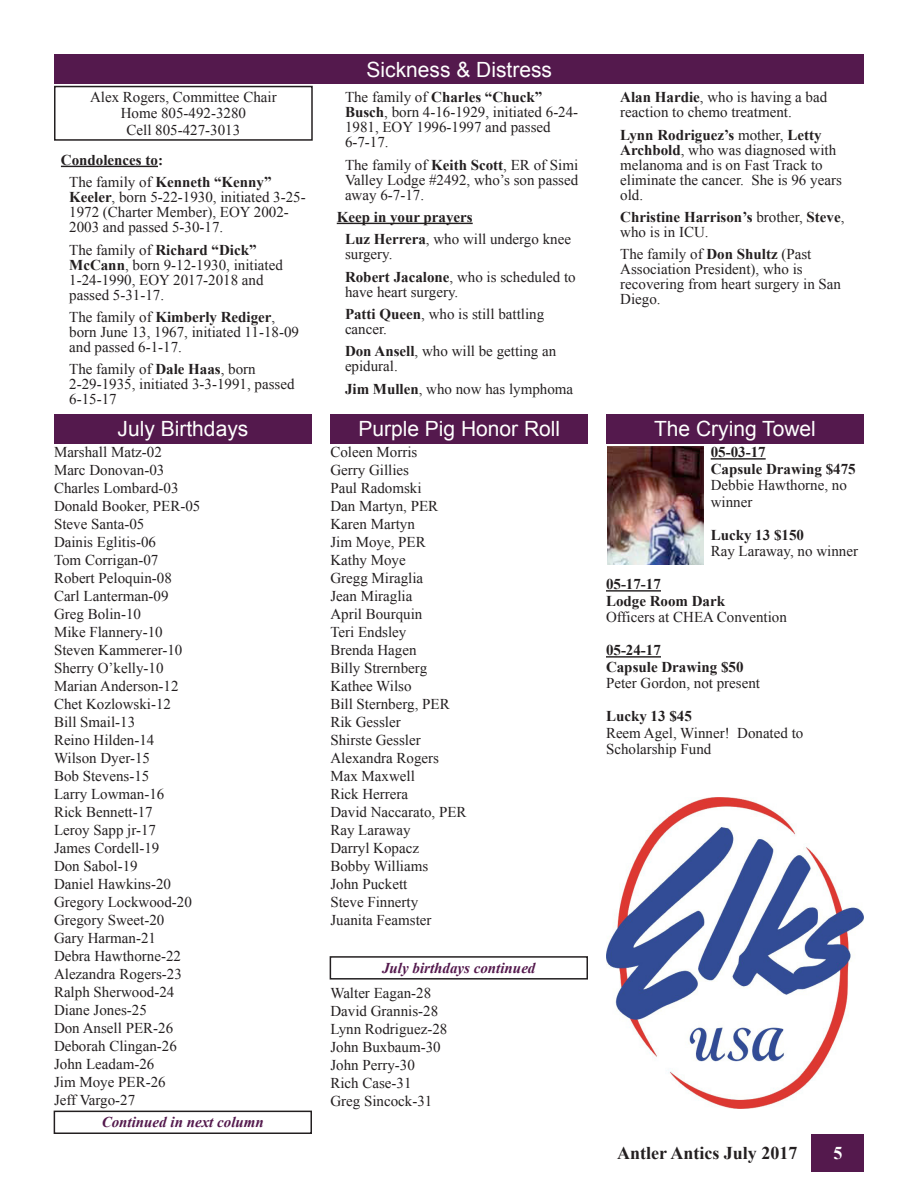
<style>
.page{position:relative;width:918px;height:1188px;background:#fff}
.page>*{position:absolute;margin:0;border:0;box-sizing:border-box;transform-origin:0 0}
.t1{font:21px "Arial";color:#fff}
.t2{font:700 18px "Times New Roman";color:#231f20}
.t3{font:700 18px "Times New Roman";color:#fff}
.t4{font:15px/18px "Times New Roman";color:#231f20}
.t5{font:700 15px/16.5px "Times New Roman";color:#231f20}
.t6{font:italic 700 15px "Times New Roman";color:#54194d}
.s1{font-weight:400}
.s2{font-weight:700}
</style>
<div class="page">
<div style="left:812px;top:1134px;width:52px;height:38px;background:#54194d"></div>
<img style="left:606px;top:798px;width:258px;height:310px">
<hr style="left:711px;top:458px;width:55px;height:2px;background:#231f20">
<hr style="left:606px;top:590px;width:55px;height:2px;background:#231f20">
<hr style="left:606px;top:656px;width:55px;height:2px;background:#231f20">
<div style="left:606px;top:414px;width:258px;height:30px;background:#54194d"></div>
<div style="left:330px;top:414px;width:258px;height:30px;background:#54194d"></div>
<div style="left:54px;top:414px;width:258px;height:30px;background:#54194d"></div>
<div style="left:54px;top:1111px;width:258px;height:23px;border:2px solid #231f20"></div>
<div style="left:330px;top:956px;width:258px;height:24px;border:2px solid #231f20"></div>
<hr style="left:61px;top:166px;width:97px;height:1px;background:#231f20">
<div style="left:54px;top:86px;width:259px;height:55px;border:2px solid #231f20"></div>
<div style="left:55px;top:54px;width:809px;height:30px;background:#54194d"></div>
<hr style="left:337px;top:223px;width:136px;height:1px;background:#231f20">
<img style="left:608px;top:447px;width:96px;height:118px">
<p class="t4" style="left:90px;top:88px;width:188px;line-height:16.5px;text-align:center">Alex Rogers, Committee Chair<br>Home 805-492-3280<br>Cell 805-427-3013</p>
<p class="t5" style="left:69px;top:148px;width:204px;line-height:22.4px;text-indent:-8px">Condolences to:<br><span class="s1">The family of</span> Kenneth “Kenny”</p>
<p class="t4" style="left:69px;top:189px;width:238px;line-height:15px"><span class="s2">Keeler</span>, born 5-22-1930, initiated 3-25-<br>1972 (Charter Member), EOY 2002-<br>2003 and passed 5-30-17.</p>
<p class="t4" style="left:69px;top:242px;width:215px;line-height:15px">The family of <span class="s2">Richard “Dick”<br>McCann</span>, born 9-12-1930, initiated<br>1-24-1990, EOY 2017-2018 and passed 5-31-17.</p>
<p class="t4" style="left:69px;top:309px;width:231px;line-height:15px">The family of <span class="s2">Kimberly Rediger</span>, born June 13, 1967, initiated 11-18-09 and passed 6-1-17.</p>
<p class="t4" style="left:69px;top:362px;width:227px;line-height:15px">The family of <span class="s2">Dale Haas</span>, born<br>2-29-1935, initiated 3-3-1991, passed<br>6-15-17</p>
<h1 class="t1" style="left:367px;top:55px;width:187px">Sickness &amp; Distress</h1>
<p class="t4" style="left:345px;top:89px;width:235px;line-height:15px">The family of <span class="s2">Charles “Chuck”<br>Busch</span>, born 4-16-1929, initiated 6-24-<br>1981, EOY 1996-1997 and passed<br>6-7-17.</p>
<p class="t4" style="left:345px;top:157px;width:235px;line-height:15px;text-align:justify">The family of <span class="s2">Keith Scott</span>, ER of Simi Valley Lodge #2492, who’s son passed away 6-7-17.</p>
<p class="t5" style="left:345px;top:205px;width:228px;line-height:22.4px;text-indent:-8px">Keep in your prayers<br>Luz Herrera<span class="s1">, who will undergo knee</span></p>
<p class="t4" style="left:345px;top:243px;width:232px;line-height:22.4px">surgery.<br><span class="s2">Robert Jacalone</span>, who is scheduled to</p>
<p class="t4" style="left:345px;top:280px;width:201px;line-height:22.4px">have heart surgery.<br><span class="s2">Patti Queen</span>, who is still battling</p>
<p class="t4" style="left:345px;top:318px;width:213px;line-height:22.4px">cancer.<br><span class="s2">Don Ansell</span>, who will be getting an</p>
<p class="t4" style="left:345px;top:355px;width:230px;line-height:22.4px">epidural.<br><span class="s2">Jim Mullen</span>, who now has lymphoma</p>
<h1 class="t1" style="left:118px;top:415px;width:132px">July Birthdays</h1>
<h1 class="t1" style="left:358px;top:415px;width:203px">Purple Pig Honor Roll</h1>
<p class="t4" style="left:54px;top:443px;width:148px">Marshall Matz-02<br>Marc Donovan-03<br>Charles Lombard-03<br>Donald Booker, PER-05<br>Steve Santa-05<br>Dainis Eglitis-06<br>Tom Corrigan-07<br>Robert Peloquin-08<br>Carl Lanterman-09<br>Greg Bolin-10<br>Mike Flannery-10<br>Steven Kammerer-10<br>Sherry O’kelly-10<br>Marian Anderson-12<br>Chet Kozlowski-12<br>Bill Smail-13<br>Reino Hilden-14<br>Wilson Dyer-15<br>Bob Stevens-15<br>Larry Lowman-16<br>Rick Bennett-17<br>Leroy Sapp jr-17<br>James Cordell-19<br>Don Sabol-19<br>Daniel Hawkins-20<br>Gregory Lockwood-20<br>Gregory Sweet-20<br>Gary Harman-21<br>Debra Hawthorne-22<br>Alezandra Rogers-23<br>Ralph Sherwood-24<br>Diane Jones-25<br>Don Ansell PER-26<br>Deborah Clingan-26<br>John Leadam-26<br>Jim Moye PER-26<br>Jeff Vargo-27</p>
<p class="t6" style="left:102px;top:1112px;width:164px">Continued in next column</p>
<p class="t4" style="left:330px;top:443px;width:138px">Coleen Morris<br>Gerry Gillies<br>Paul Radomski<br>Dan Martyn, PER<br>Karen Martyn<br>Jim Moye, PER<br>Kathy Moye<br>Gregg Miraglia<br>Jean Miraglia<br>April Bourquin<br>Teri Endsley<br>Brenda Hagen<br>Billy Strernberg<br>Kathee Wilso<br>Bill Sternberg, PER<br>Rik Gessler<br>Shirste Gessler<br>Alexandra Rogers<br>Max Maxwell<br>Rick Herrera<br>David Naccarato, PER<br>Ray Laraway<br>Darryl Kopacz<br>Bobby Williams<br>John Puckett<br>Steve Finnerty<br>Juanita Feamster</p>
<p class="t6" style="left:382px;top:957px;width:155px">July birthdays continued</p>
<p class="t4" style="left:330px;top:983px;width:119px">Walter Eagan-28<br>David Grannis-28<br>Lynn Rodriguez-28<br>John Buxbaum-30<br>John Perry-30<br>Rich Case-31<br>Greg Sincock-31</p>
<p class="t4" style="left:620px;top:89px;width:209px;line-height:15px"><span class="s2">Alan Hardie</span>, who is having a bad reaction to chemo treatment.</p>
<p class="t4" style="left:620px;top:127px;width:223px;line-height:15px"><span class="s2">Lynn Rodriguez’s</span> mother, <span class="s2">Letty<br>Archbold</span>, who was diagnosed with melanoma and is on Fast Track to eliminate the cancer. She is 96 years old.</p>
<p class="t5" style="left:620px;top:209px;width:226px;line-height:15px">Christine Harrison’s <span class="s1">brother,</span> Steve<span class="s1">, who is in ICU.</span></p>
<p class="t4" style="left:620px;top:247px;width:222px;line-height:15px">The family of <span class="s2">Don Shultz</span> (Past<br>Association President), who is recovering from heart surgery in San<br>Diego.</p>
<h1 class="t1" style="left:654px;top:415px;width:163px">The Crying Towel</h1>
<p class="t5" style="left:711px;top:444px;width:147px">05-03-17<br>Capsule Drawing $475</p>
<p class="t4" style="left:711px;top:477px;width:138px;line-height:16.5px">Debbie Hawthorne, no winner</p>
<p class="t5" style="left:711px;top:526px;width:95px">Lucky 13 $150</p>
<p class="t4" style="left:711px;top:542px;width:149px">Ray Laraway, no winner</p>
<p class="t5" style="left:606px;top:576px;width:121px">05-17-17<br>Lodge Room Dark</p>
<p class="t4" style="left:606px;top:608px;width:182px">Officers at CHEA Convention</p>
<p class="t5" style="left:606px;top:642px;width:139px">05-24-17<br>Capsule Drawing $50</p>
<p class="t4" style="left:606px;top:674px;width:156px">Peter Gordon, not present</p>
<p class="t5" style="left:606px;top:708px;width:87px">Lucky 13 $45</p>
<p class="t4" style="left:606px;top:724px;width:199px;line-height:16.5px">Reem Agel, Winner! Donated to<br>Scholarship Fund</p>
<p class="t2" style="left:617px;top:1141px;width:182px">Antler Antics July 2017</p>
<p class="t3" style="left:833px;top:1141px;width:10px">5</p>
</div>
